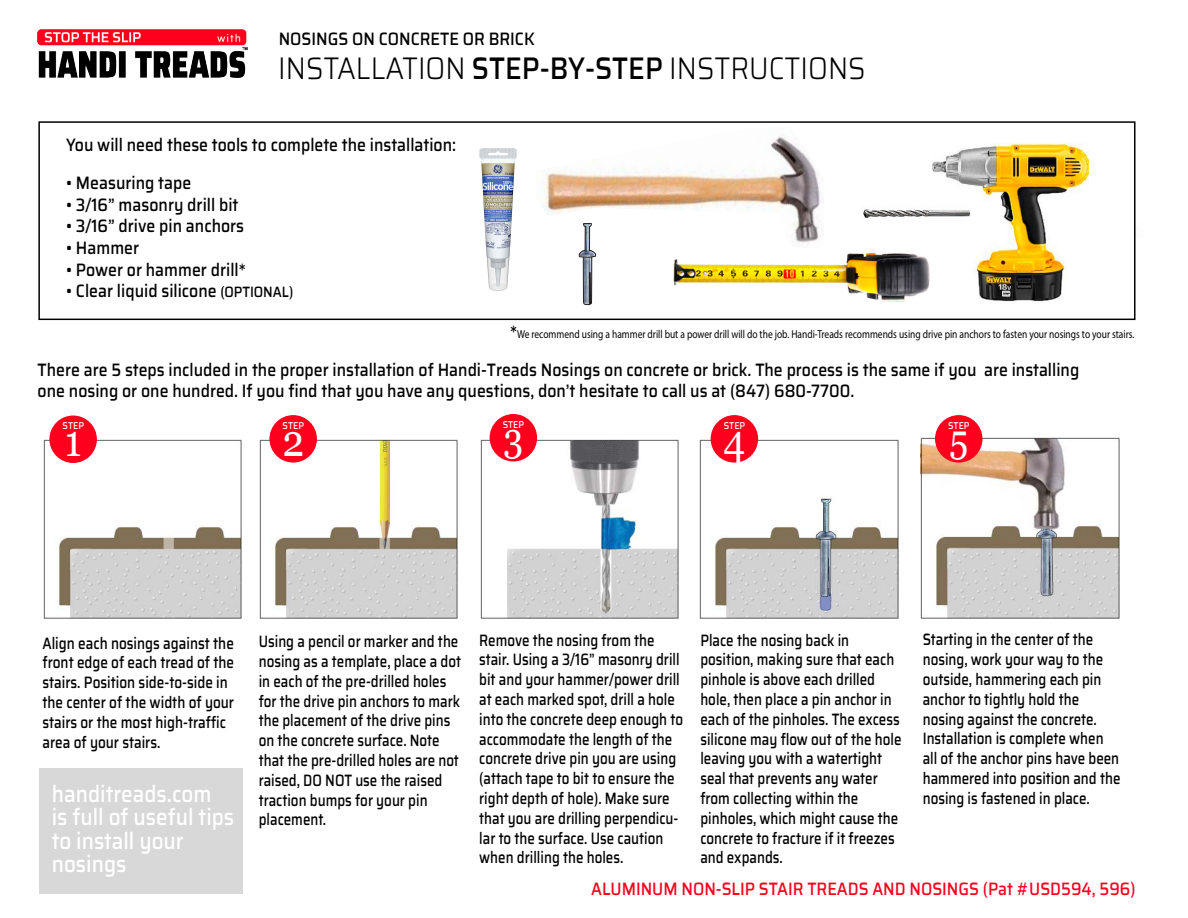
<style>
.page{position:relative;width:1188px;height:918px;background:#fff}
.page>*{position:absolute;margin:0;border:0;box-sizing:border-box;transform-origin:0 0}
.t1{font:44.1px "Georgia";color:#fff;scale:.88 1}
.t2{font:40.8px "Georgia";color:#fff;scale:.88 1}
.t3{font:40.35px "Georgia";color:#fff;scale:.88 1}
.t4{font:300 31.2px "Saira";color:#000;scale:.88 1}
.t5{font:500 23.4px/23.4px "Saira";color:#fff;scale:.88 1}
.t6{font:500 18px/21.6px "Saira";color:#000;scale:.88 1}
.t7{font:500 18px "Saira";color:#fd001e;scale:.88 1}
.t8{font:500 16.5px/19.8px "Saira";color:#000;scale:.81 1}
.t9{font:500 16.5px/19.8px "Saira";color:#000;scale:.82 1}
.t10{font:11.55px "Myriad Pro";color:#000;scale:.82 1}
.t11{font:500 9.9px "Saira";color:#fff;scale:.88 1}
.s1{font-weight:500}
.s2{font-size:15px}
.s3{font-family:"Saira";font-weight:500;font-size:18px}
</style>
<div class="page">
<img style="left:700px;top:439px;width:198px;height:180px">
<div style="left:707px;top:446px;width:77px;height:26px;background:#fff"></div>
<img style="left:43px;top:439px;width:199px;height:180px">
<img style="left:259px;top:439px;width:198px;height:180px">
<img style="left:480px;top:439px;width:199px;height:180px">
<img style="left:578px;top:143px;width:511px;height:159px">
<img style="left:38px;top:29px;width:210px;height:48px">
<div style="left:39px;top:768px;width:204px;height:126px;background:#d8d8d8"></div>
<div style="left:711px;top:415px;width:47px;height:48px;background:#fd001e;border-radius:50%"></div>
<div style="left:38px;top:121px;width:1098px;height:199px;border:2px solid #000"></div>
<img style="left:541px;top:136px;width:283px;height:113px">
<img style="left:479px;top:148px;width:38px;height:143px">
<img style="left:862px;top:205px;width:108px;height:16px">
<svg style="left:579px;top:224px;width:17px;height:97px"></svg>
<div style="left:47px;top:444px;width:77px;height:26px;background:#fff"></div>
<div style="left:268px;top:446px;width:78px;height:26px;background:#fff"></div>
<img style="left:920px;top:438px;width:199px;height:180px">
<div style="left:49px;top:416px;width:48px;height:47px;background:#fd001e;border-radius:50%"></div>
<div style="left:269px;top:415px;width:48px;height:48px;background:#fd001e;border-radius:50%"></div>
<div style="left:490px;top:414px;width:47px;height:47px;background:#fd001e;border-radius:50%"></div>
<div style="left:935px;top:415px;width:47px;height:48px;background:#fd001e;border-radius:50%"></div>
<p class="t6" style="left:279px;top:28px;width:292px">NOSINGS ON CONCRETE OR BRICK</p>
<h3 class="t4" style="left:278px;top:45px;width:669px">INSTALLATION <span class="s1">STEP-BY-STEP</span> INSTRUCTIONS</h3>
<p class="t6" style="left:66px;top:134px;width:445px">You will need these tools to complete the installation:</p>
<p class="t6" style="left:66px;top:172px;width:144px">• Measuring tape</p>
<p class="t6" style="left:66px;top:193px;width:197px">• 3/16” masonry drill bit</p>
<p class="t6" style="left:66px;top:215px;width:204px">• 3/16” drive pin anchors</p>
<p class="t6" style="left:66px;top:237px;width:84px">• Hammer</p>
<p class="t6" style="left:66px;top:258px;width:206px">• Power or hammer drill*</p>
<p class="t6" style="left:66px;top:280px;width:260px">• Clear liquid silicone <span class="s2">(OPTIONAL)</span></p>
<p class="t10" style="left:510px;top:327px;width:763px"><span class="s3">*</span>We recommend using a hammer drill but a power drill will do the job. Handi-Treads recommends using drive pin anchors to fasten your nosings to your stairs.</p>
<p class="t6" style="left:38px;top:359px;width:1185px">There are 5 steps included in the proper installation of Handi-Treads Nosings on concrete or brick. The process is the same if you are installing one nosing or one hundred. If you find that you have any questions, don’t hesitate to call us at (847) 680-7700.</p>
<p class="t11" style="left:63px;top:418px;width:26px">STEP</p>
<h1 class="t1" style="left:65px;top:409px;width:20px">1</h1>
<p class="t11" style="left:283px;top:418px;width:26px">STEP</p>
<h1 class="t1" style="left:283px;top:408px;width:26px">2</h1>
<p class="t11" style="left:503px;top:417px;width:26px">STEP</p>
<h2 class="t2" style="left:504px;top:408px;width:24px">3</h2>
<p class="t11" style="left:724px;top:418px;width:26px">STEP</p>
<h1 class="t1" style="left:724px;top:408px;width:26px">4</h1>
<p class="t11" style="left:948px;top:418px;width:26px">STEP</p>
<h3 class="t3" style="left:950px;top:409px;width:23px">5</h3>
<p class="t8" style="left:700px;top:630px;width:250px">Place the nosing back in position, making sure that each pinhole is above each drilled hole, then place a pin anchor in each of the pinholes. The excess silicone may flow out of the hole leaving you with a watertight seal that prevents any water from collecting within the pinholes, which might cause the concrete to fracture if it freezes and expands.</p>
<p class="t8" style="left:923px;top:630px;width:246px">Starting in the center of the nosing, work your way to the outside, hammering each pin anchor to tightly hold the nosing against the concrete.<br>Installation is complete when all of the anchor pins have been hammered into position and the nosing is fastened in place.</p>
<p class="t9" style="left:42px;top:633px;width:235px">Align each nosings against the front edge of each tread of the stairs. Position side-to-side in the center of the width of your stairs or the most high-traffic area of your stairs.</p>
<p class="t8" style="left:259px;top:631px;width:251px">Using a pencil or marker and the nosing as a template, place a dot in each of the pre-drilled holes for the drive pin anchors to mark the placement of the drive pins on the concrete surface. Note that the pre-drilled holes are not raised, DO NOT use the raised traction bumps for your pin placement.</p>
<p class="t8" style="left:479px;top:630px;width:253px">Remove the nosing from the stair. Using a 3/16” masonry drill bit and your hammer/power drill at each marked spot, drill a hole into the concrete deep enough to accommodate the length of the concrete drive pin you are using (attach tape to bit to ensure the right depth of hole). Make sure that you are drilling perpendicu&shy;lar to the surface. Use caution when drilling the holes.</p>
<p class="t7" style="left:591px;top:875px;width:620px">ALUMINUM NON-SLIP STAIR TREADS AND NOSINGS (Pat #USD594, 596)</p>
<h3 class="t5" style="left:52px;top:782px;width:209px">handitreads.com<br>is full of useful tips to install your nosings</h3>
</div>
